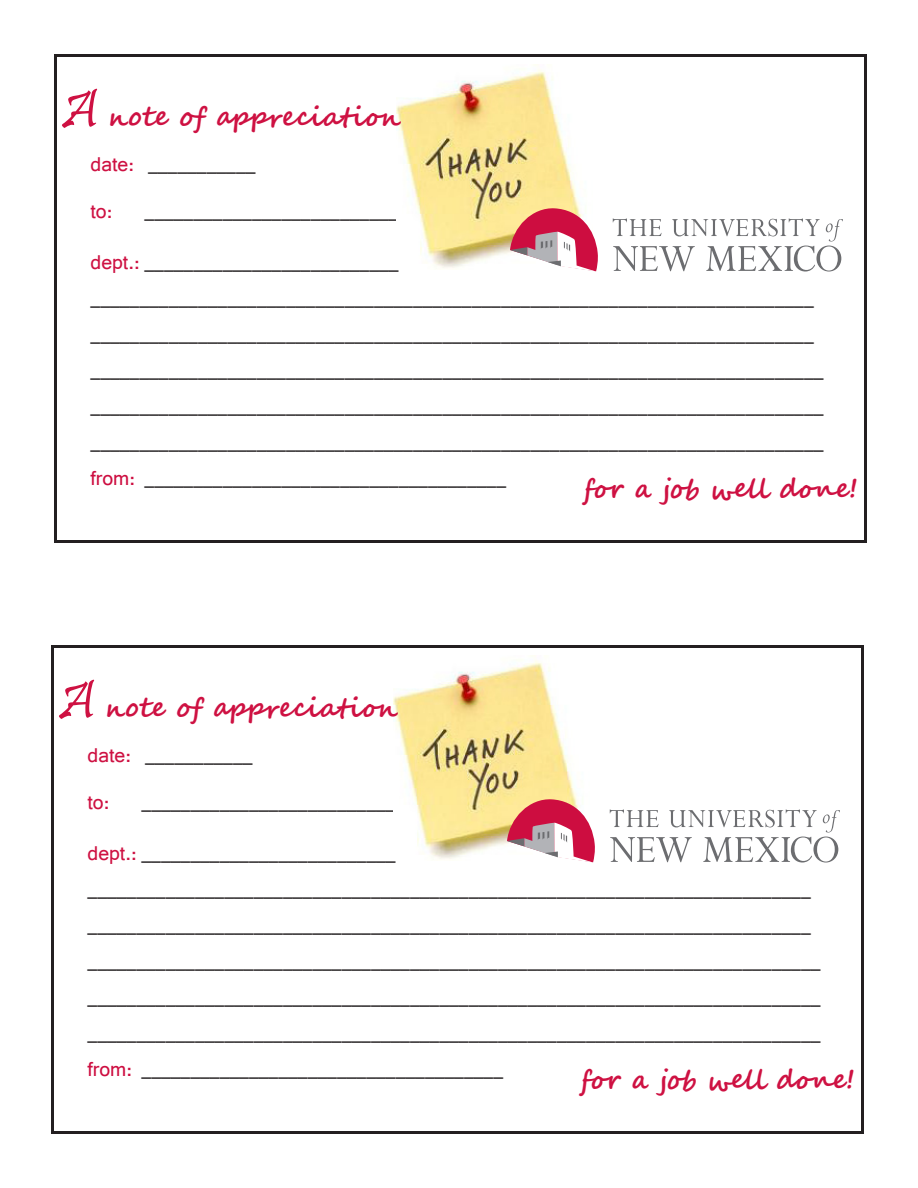
<style>
.page{position:relative;width:918px;height:1188px;background:#fff}
.page>*{position:absolute;margin:0;border:0;box-sizing:border-box;transform-origin:0 0}
.t1{font:700 27px "Segoe Script";color:#ce1142}
.t2{font:21px "Shruti";color:#ce1142}
.t3{font:18px/36px "Shruti";color:#231f20}
.s1{font-family:"Pristina";font-weight:400;font-size:55.5px}
.s2{font-size:21px;color:#ce1142}
.s3{font-size:21px;color:#cd0d40}
</style>
<div class="page">
<div style="left:54px;top:54px;width:813px;height:489px;border:3px solid #231f20"></div>
<img style="left:397px;top:64px;width:183px;height:204px">
<svg style="left:510px;top:208px;width:88px;height:64px"></svg>
<svg style="left:613px;top:219px;width:230px;height:53px"></svg>
<div style="left:51px;top:645px;width:813px;height:489px;border:3px solid #231f20"></div>
<img style="left:394px;top:660px;width:183px;height:199px">
<svg style="left:507px;top:799px;width:88px;height:64px"></svg>
<svg style="left:610px;top:810px;width:230px;height:53px"></svg>
<p class="t1" style="left:62px;top:95px;width:341px"><span class="s1">A</span> note of appreciation</p>
<p class="t3" style="left:91px;top:147px;width:167px"><span class="s2">date:</span> ___________</p>
<p class="t2" style="left:91px;top:199px;width:23px">to:</p>
<p class="t3" style="left:145px;top:194px;width:256px">__________________________</p>
<p class="t3" style="left:91px;top:244px;width:310px"><span class="s2">dept.:</span> __________________________</p>
<p class="t3" style="left:91px;top:280px;width:735px">__________________________________________________________________________ __________________________________________________________________________ ___________________________________________________________________________ ___________________________________________________________________________ ___________________________________________________________________________</p>
<p class="t3" style="left:91px;top:460px;width:417px"><span class="s3">from:</span> _____________________________________</p>
<p class="t1" style="left:583px;top:466px;width:277px">for a job well done!</p>
<p class="t1" style="left:59px;top:686px;width:341px"><span class="s1">A</span> note of appreciation</p>
<p class="t3" style="left:88px;top:738px;width:167px"><span class="s2">date:</span> ___________</p>
<p class="t2" style="left:88px;top:790px;width:23px">to:</p>
<p class="t3" style="left:142px;top:785px;width:256px">__________________________</p>
<p class="t3" style="left:88px;top:835px;width:310px"><span class="s2">dept.:</span> __________________________</p>
<p class="t3" style="left:88px;top:871px;width:735px">__________________________________________________________________________ __________________________________________________________________________ ___________________________________________________________________________ ___________________________________________________________________________ ___________________________________________________________________________</p>
<p class="t3" style="left:88px;top:1051px;width:417px"><span class="s3">from:</span> _____________________________________</p>
<p class="t1" style="left:580px;top:1057px;width:277px">for a job well done!</p>
</div>
